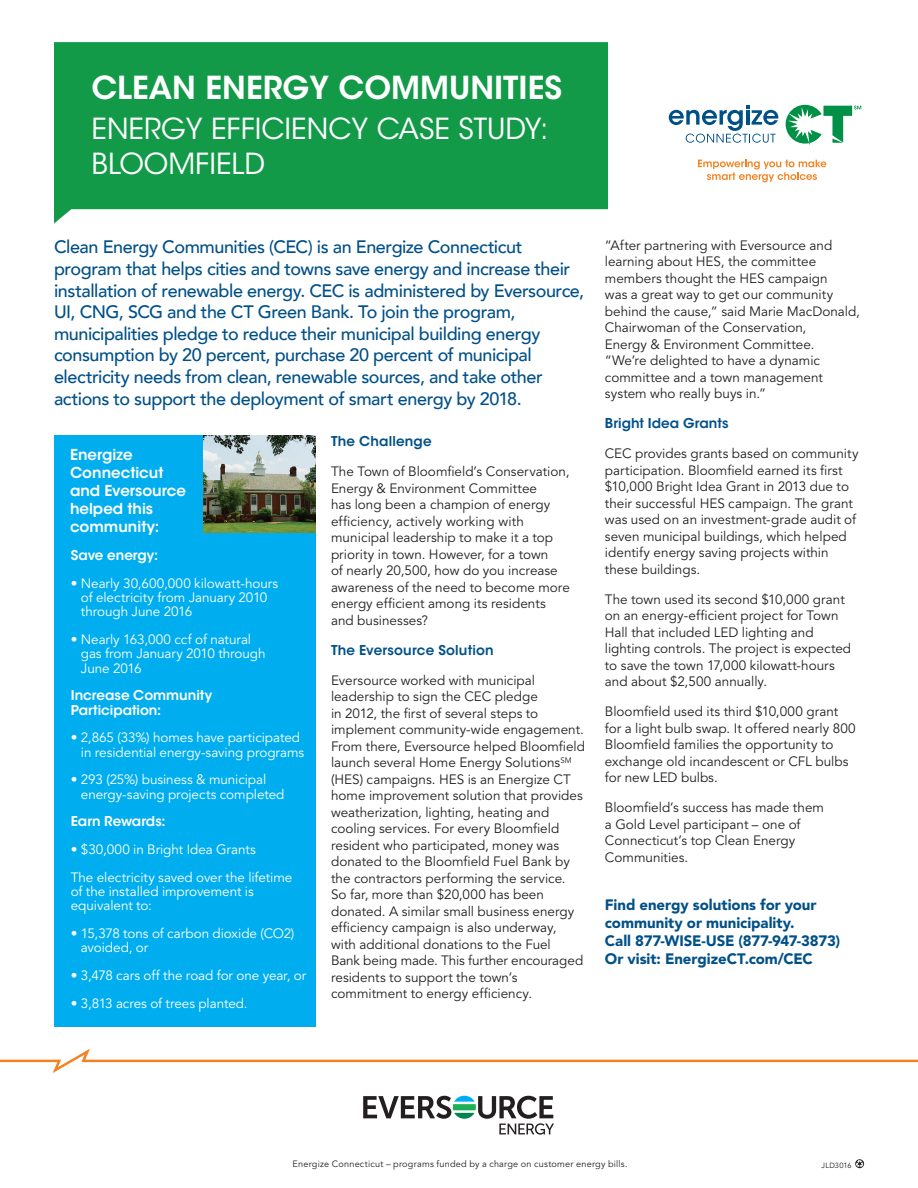
<style>
.page{position:relative;width:918px;height:1188px;background:#fff}
.page>*{position:absolute;margin:0;border:0;box-sizing:border-box;transform-origin:0 0}
.t1{font:600 31.5px "ITC Avant Garde Std";color:#fff}
.t2{font:28.8px/34.7px "ITC Avant Garde Std";color:#fff}
.t3{font:500 18px/21.6px "Avenir";letter-spacing:-.025em;color:#005088}
.t4{font:900 15px/18px "Avenir LT Std";letter-spacing:-.005em;color:#005088}
.t5{font:600 15px/18px "ITC Avant Garde Std";color:#fff}
.t6{font:13.5px/16.5px "Avenir LT Std";color:#231f20}
.t7{font:13.5px/14.2px "Avenir LT Std";letter-spacing:-.005em;color:#fff}
.t8{font:600 13.5px/14.2px "ITC Avant Garde Std";color:#fff}
.t9{font:600 13.5px "ITC Avant Garde Std";letter-spacing:.01em;color:#005088}
.t10{font:9.15px "Avenir LT Std";letter-spacing:.025em;color:#231f20}
.t11{font:7.5px "Avenir LT Std";letter-spacing:.01em;color:#231f20}
</style>
<div class="page">
<div style="left:54px;top:435px;width:261px;height:592px;background:#00aeef"></div>
<svg style="left:0;top:1048px;width:918px;height:25px"></svg>
<svg style="left:855px;top:1159px;width:9px;height:9px"></svg>
<svg style="left:669px;top:105px;width:110px;height:38px"></svg>
<svg style="left:786px;top:105px;width:75px;height:40px"></svg>
<svg style="left:698px;top:160px;width:128px;height:22px"></svg>
<svg style="left:54px;top:42px;width:554px;height:182px;background:#25a256"></svg>
<img style="left:203px;top:435px;width:112px;height:97px">
<svg style="left:363px;top:1096px;width:191px;height:39px"></svg>
<h1 class="t1" style="left:92px;top:67px;width:472px">CLEAN ENERGY COMMUNITIES</h1>
<h2 class="t2" style="left:92px;top:112px;width:458px">ENERGY EFFICIENCY CASE STUDY:<br>BLOOMFIELD</h2>
<p class="t3" style="left:54px;top:235px;width:532px">Clean Energy Communities (CEC) is an Energize Connecticut program that helps cities and towns save energy and increase their installation of renewable energy. CEC is administered by Eversource, UI, CNG, SCG and the CT Green Bank. To join the program, municipalities pledge to reduce their municipal building energy consumption by 20 percent, purchase 20 percent of municipal electricity needs from clean, renewable sources, and take other actions to support the deployment of smart energy by 2018.</p>
<p class="t5" style="left:70px;top:446px;width:118px">Energize<br>Connecticut and Eversource helped this community:</p>
<p class="t9" style="left:331px;top:433px;width:102px">The Challenge</p>
<p class="t6" style="left:331px;top:464px;width:240px">The Town of Bloomfield’s Conservation, Energy &amp; Environment Committee<br>has long been a champion of energy efficiency, actively working with municipal leadership to make it a top priority in town. However, for a town<br>of nearly 20,500, how do you increase awareness of the need to become more energy efficient among its residents and businesses?</p>
<p class="t9" style="left:331px;top:641px;width:164px">The Eversource Solution</p>
<p class="t6" style="left:331px;top:672px;width:256px">Eversource worked with municipal leadership to sign the CEC pledge<br>in 2012, the first of several steps to implement community-wide engagement.<br>From there, Eversource helped Bloomfield launch several Home Energy Solutions<sup>SM </sup>(HES) campaigns. HES is an Energize CT home improvement solution that provides weatherization, lighting, heating and cooling services. For every Bloomfield resident who participated, money was donated to the Bloomfield Fuel Bank by the contractors performing the service.<br>So far, more than $20,000 has been donated. A similar small business energy efficiency campaign is also underway,<br>with additional donations to the Fuel<br>Bank being made. This further encouraged residents to support the town’s commitment to energy efficiency.</p>
<p class="t8" style="left:71px;top:548px;width:89px">Save energy:</p>
<p class="t7" style="left:81px;top:576px;width:199px;text-indent:-10px">• Nearly 30,600,000 kilowatt-hours of electricity from January 2010 through June 2016</p>
<p class="t7" style="left:81px;top:633px;width:186px;text-indent:-10px">• Nearly 163,000 ccf of natural gas from January 2010 through<br>June 2016</p>
<p class="t8" style="left:71px;top:688px;width:143px">Increase Community<br>Participation:</p>
<p class="t7" style="left:81px;top:731px;width:225px;text-indent:-10px">• 2,865 (33%) homes have participated in residential energy-saving programs</p>
<p class="t7" style="left:81px;top:773px;width:205px;text-indent:-10px">• 293 (25%) business &amp; municipal energy-saving projects completed</p>
<p class="t8" style="left:71px;top:814px;width:96px">Earn Rewards:</p>
<p class="t7" style="left:71px;top:836px;width:223px;line-height:27.8px">• $30,000 in Bright Idea Grants<br>The electricity saved over the lifetime</p>
<p class="t7" style="left:71px;top:885px;width:184px">of the installed improvement is equivalent to:</p>
<p class="t7" style="left:81px;top:927px;width:215px;text-indent:-10px">• 15,378 tons of carbon dioxide (CO2) avoided, or</p>
<p class="t7" style="left:71px;top:969px;width:237px">• 3,478 cars off the road for one year, or</p>
<p class="t7" style="left:71px;top:997px;width:178px">• 3,813 acres of trees planted.</p>
<p class="t6" style="left:605px;top:237px;width:256px">“After partnering with Eversource and learning about HES, the committee members thought the HES campaign<br>was a great way to get our community behind the cause,” said Marie MacDonald, Chairwoman of the Conservation,<br>Energy &amp; Environment Committee.<br>“We’re delighted to have a dynamic committee and a town management system who really buys in.”</p>
<p class="t9" style="left:605px;top:415px;width:125px">Bright Idea Grants</p>
<p class="t6" style="left:605px;top:446px;width:255px">CEC provides grants based on community participation. Bloomfield earned its first $10,000 Bright Idea Grant in 2013 due to their successful HES campaign. The grant was used on an investment-grade audit of seven municipal buildings, which helped identify energy saving projects within these buildings.</p>
<p class="t6" style="left:605px;top:591px;width:248px">The town used its second $10,000 grant on an energy-efficient project for Town Hall that included LED lighting and lighting controls. The project is expected to save the town 17,000 kilowatt-hours and about $2,500 annually.</p>
<p class="t6" style="left:605px;top:704px;width:252px">Bloomfield used its third $10,000 grant for a light bulb swap. It offered nearly 800<br>Bloomfield families the opportunity to exchange old incandescent or CFL bulbs for new LED bulbs.</p>
<p class="t6" style="left:605px;top:800px;width:221px">Bloomfield’s success has made them a Gold Level participant – one of<br>Connecticut’s top Clean Energy<br>Communities.</p>
<p class="t4" style="left:605px;top:896px;width:237px">Find energy solutions for your community or municipality.<br>Call 877-WISE-USE (877-947-3873)<br>Or visit: EnergizeCT.com/CEC</p>
<p class="t10" style="left:293px;top:1159px;width:336px">Energize Connecticut – programs funded by a charge on customer energy bills.</p>
<p class="t11" style="left:822px;top:1161px;width:31px">JLD3016</p>
</div>
